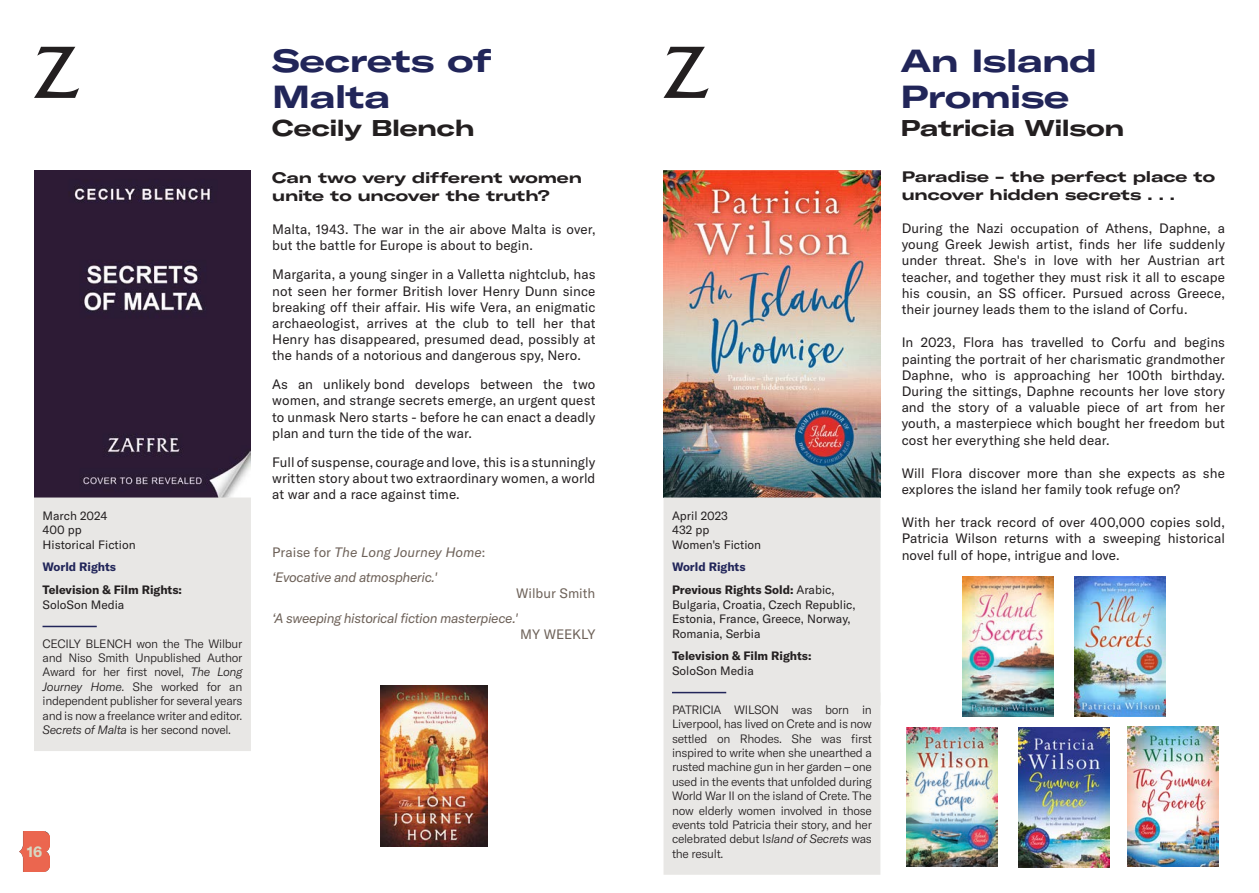
<style>
.page{position:relative;width:1259px;height:893px;background:#fff}
.page>*{position:absolute;margin:0;border:0;box-sizing:border-box;transform-origin:0 0}
.Heading_1{font:31.5px/36px "GT America Exp Bd";letter-spacing:-.02em;color:#212559}
.Heading_2{font:31.5px/36px "GT America Exp Bd";letter-spacing:-.01em;color:#212559}
.Heading_1-2{font:22.5px "GT America Exp Bd";letter-spacing:-.015em;color:#231f20}
.Intro_paragraph{font:15px/18px "GT America Exp Bd";letter-spacing:-.005em;color:#231f20}
.t1{font:700 15px "GT America";color:#d8d7c2}
.Intro_paragraph-2{font:13.5px/16.2px "GT America";letter-spacing:.005em;color:#231f20;text-align:justify}
.Quote__Text{font:italic 13.5px "GT America";letter-spacing:-.025em;color:#6e6259}
.Quote__Author_Source{font:italic 13.5px "GT America";letter-spacing:.005em;color:#6e6259}
.Quote__Author_Source-2{font:13.5px "GT America";letter-spacing:-.005em;color:#6e6259}
.Panel__Author_biogra{font:300 12px/14.4px "GT America";letter-spacing:-.025em;color:#231f20;text-align:justify}
.Panel__Heading{font:12px/14.4px "GT America";color:#231f20}
.Panel__Text{font:12px/14.4px "GT America";color:#231f20}
.Panel__World_Rights{font:700 12px "GT America";color:#212559}
.Panel__World_Rights-2{font:700 12px "GT America";color:#231f20}
.Panel__Heading-2{font:700 12px "GT America";color:#231f20}
.s1{font-style:italic}
.s2{font-style:normal}
.s3{font-weight:700}
</style>
<div class="page">
<img style="left:19px;top:831px;width:31px;height:40px">
<img style="left:34px;top:170px;width:217px;height:327px">
<div style="left:34px;top:497px;width:217px;height:254px;background:#e8e7e5"></div>
<div style="left:43px;top:626px;width:208px;height:13px;background:#e8e7e5"></div>
<hr style="left:43px;top:626px;width:54px;height:1px;background:#212559">
<img style="left:380px;top:685px;width:107px;height:161px">
<img style="left:663px;top:170px;width:217px;height:327px">
<div style="left:663px;top:497px;width:217px;height:378px;background:#e8e7e5"></div>
<div style="left:672px;top:693px;width:208px;height:12px;background:#e8e7e5"></div>
<hr style="left:672px;top:692px;width:54px;height:1px;background:#212559">
<img style="left:1127px;top:726px;width:91px;height:140px">
<img style="left:906px;top:727px;width:91px;height:140px">
<img style="left:962px;top:576px;width:91px;height:141px">
<img style="left:1075px;top:576px;width:90px;height:141px">
<img style="left:1018px;top:727px;width:91px;height:141px">
<svg style="left:34px;top:47px;width:45px;height:51px"></svg>
<svg style="left:663px;top:47px;width:45px;height:51px"></svg>
<p class="Panel__Text" style="left:43px;top:508px;width:66px">March 2024</p>
<p class="Panel__Text" style="left:43px;top:523px;width:95px">400 pp<br>Historical Fiction</p>
<p class="Panel__World_Rights" style="left:43px;top:560px;width:75px">World Rights</p>
<p class="Panel__World_Rights-2" style="left:43px;top:583px;width:141px">Television &amp; Film Rights:</p>
<p class="Panel__Text" style="left:43px;top:597px;width:83px">SoloSon Media</p>
<p class="Panel__Author_biogra" style="left:43px;top:636px;width:201px">CECILY BLENCH won the The Wilbur and Niso Smith Unpublished Author Award for her first novel, <span class="s1">The Long Journey Home</span>. She worked for an independent publisher for several years and is now a freelance writer and editor.<br><span class="s1">Secrets of Malta</span> is her second novel.</p>
<p class="Heading_2" style="left:272px;top:42px;width:221px">Secrets of<br>Malta</p>
<p class="Heading_1-2" style="left:272px;top:114px;width:204px">Cecily Blench</p>
<p class="Intro_paragraph" style="left:272px;top:168px;width:311px">Can two very different women unite to uncover the truth?</p>
<p class="Intro_paragraph-2" style="left:272px;top:221px;width:325px">Malta, 1943. The war in the air above Malta is over, but the battle for Europe is about to begin.</p>
<p class="Intro_paragraph-2" style="left:272px;top:266px;width:325px">Margarita, a young singer in a Valletta nightclub, has not seen her former British lover Henry Dunn since breaking off their affair. His wife Vera, an enigmatic archaeologist, arrives at the club to tell her that Henry has disappeared, presumed dead, possibly at the hands of a notorious and dangerous spy, Nero.</p>
<p class="Intro_paragraph-2" style="left:272px;top:376px;width:325px">As an unlikely bond develops between the two women, and strange secrets emerge, an urgent quest to unmask Nero starts - before he can enact a deadly plan and turn the tide of the war.</p>
<p class="Intro_paragraph-2" style="left:272px;top:454px;width:325px">Full of suspense, courage and love, this is a stunningly written story about two extraordinary women, a world at war and a race against time.</p>
<p class="Quote__Author_Source" style="left:272px;top:544px;width:215px"><span class="s2">Praise for</span> The Long Journey Home<span class="s2">:</span></p>
<p class="Quote__Text" style="left:272px;top:569px;width:166px">‘Evocative and atmospheric.'</p>
<p class="Quote__Author_Source-2" style="left:516px;top:585px;width:81px">Wilbur Smith</p>
<p class="Quote__Text" style="left:272px;top:610px;width:247px">‘A sweeping historical fiction masterpiece.'</p>
<p class="Quote__Author_Source-2" style="left:520px;top:626px;width:77px">MY WEEKLY</p>
<p class="t1" style="left:27px;top:842px;width:17px">16</p>
<p class="Panel__Text" style="left:672px;top:508px;width:57px">April 2023<br>432 pp</p>
<p class="Panel__Text" style="left:672px;top:537px;width:91px">Women's Fiction</p>
<p class="Panel__World_Rights" style="left:672px;top:560px;width:75px">World Rights</p>
<p class="Panel__Heading" style="left:672px;top:583px;width:185px"><span class="s3">Previous Rights Sold:</span> Arabic,<br>Bulgaria, Croatia, Czech Republic,<br>Estonia, France, Greece, Norway,<br>Romania, Serbia</p>
<p class="Panel__Heading-2" style="left:672px;top:649px;width:141px">Television &amp; Film Rights:</p>
<p class="Panel__Text" style="left:672px;top:663px;width:83px">SoloSon Media</p>
<p class="Panel__Author_biogra" style="left:672px;top:702px;width:201px">PATRICIA WILSON was born in Liverpool, has lived on Crete and is now settled on Rhodes. She was first inspired to write when she unearthed a rusted machine gun in her garden – one used in the events that unfolded during World War II on the island of Crete. The now elderly women involved in those events told Patricia their story, and her celebrated debut I<span class="s1">sland of Secrets</span> was the result.</p>
<p class="Heading_1" style="left:900px;top:42px;width:198px">An Island<br>Promise</p>
<p class="Heading_1-2" style="left:900px;top:114px;width:225px">Patricia Wilson</p>
<p class="Intro_paragraph" style="left:901px;top:167px;width:315px">Paradise - the perfect place to uncover hidden secrets . . .</p>
<p class="Intro_paragraph-2" style="left:901px;top:220px;width:325px">During the Nazi occupation of Athens, Daphne, a young Greek Jewish artist, finds her life suddenly under threat. She's in love with her Austrian art teacher, and together they must risk it all to escape his cousin, an SS officer. Pursued across Greece, their journey leads them to the island of Corfu.</p>
<p class="Intro_paragraph-2" style="left:901px;top:334px;width:325px">In 2023, Flora has travelled to Corfu and begins painting the portrait of her charismatic grandmother Daphne, who is approaching her 100th birthday.<br>During the sittings, Daphne recounts her love story and the story of a valuable piece of art from her youth, a masterpiece which bought her freedom but cost her everything she held dear.</p>
<p class="Intro_paragraph-2" style="left:901px;top:465px;width:325px">Will Flora discover more than she expects as she explores the island her family took refuge on?</p>
<p class="Intro_paragraph-2" style="left:901px;top:514px;width:325px">With her track record of over 400,000 copies sold, Patricia Wilson returns with a sweeping historical novel full of hope, intrigue and love.</p>
</div>
